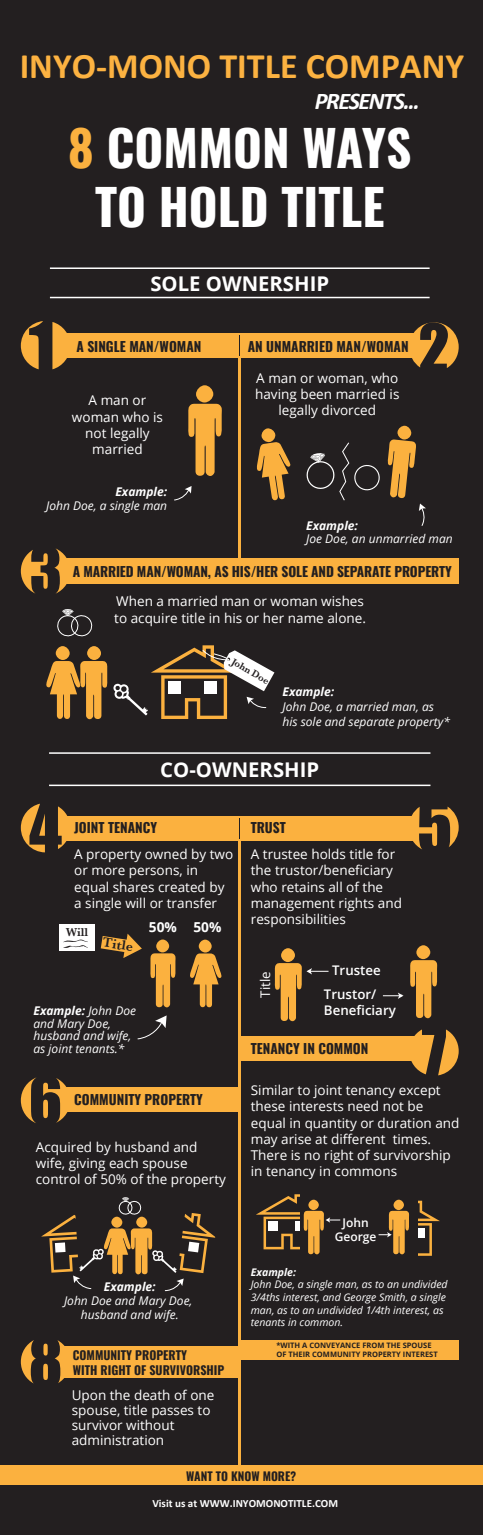
<style>
.page{position:relative;width:483px;height:1535px;background:#fff}
.page>*{position:absolute;margin:0;border:0;box-sizing:border-box;transform-origin:0 0}
.t1{font:700 49.35px/59.2px "Oswald";color:#fff;text-align:center}
.t2{font:700 36px "Calibri";color:#fcb241}
.t3{font:italic 700 24px "Calibri";letter-spacing:-.06em;color:#fff}
.t4{font:700 20.25px "Open Sans";color:#fff}
.t5{font:700 13.65px "Open Sans";color:#fff}
.t6{font:600 13.65px "Baskerville";color:#231f20}
.t7{font:13.5px/16.2px "Open Sans";color:#fff}
.t8{font:700 13.5px "Oswald";color:#231f20}
.t9{font:600 13.2px/16.2px "Open Sans";color:#fff}
.t10{font:13.2px "Open Sans";color:#fff}
.t11{font:italic 12px/14.7px "Open Sans";color:#fff}
.t12{font:700 12px/14.4px "Oswald";color:#231f20}
.t13{font:italic 700 12px "Open Sans";color:#fff}
.t14{font:600 12px/13.5px "Open Sans";color:#fff;text-align:center}
.t15{font:700 11.85px "Oswald";color:#231f20}
.t16{font:600 11.85px "Baskerville";color:#231f20}
.t17{font:700 11.1px "Calibri";color:#fff}
.t18{font:italic 10.5px/12.6px "Open Sans";color:#fff}
.t19{font:italic 700 10.5px "Open Sans";color:#fff}
.t20{font:600 10.05px "Baskerville";color:#231f20}
.t21{font:700 7.5px/9px "Open Sans";color:#231f20}
.s1{color:#fbb13f}
.s2{font-weight:700}
</style>
<div class="page">
<div style="left:0;top:0;width:482px;height:1535px;background:#231f20"></div>
<svg style="left:57px;top:609px;width:36px;height:28px"></svg>
<div style="left:63px;top:1087px;width:176px;height:24px;background:#fbb13f"></div>
<div style="left:239px;top:1037px;width:177px;height:24px;background:#fbb13f"></div>
<div style="left:64px;top:816px;width:352px;height:24px;background:#fbb13f"></div>
<hr style="left:50px;top:267px;width:379px;height:2px;background:#fff">
<hr style="left:50px;top:297px;width:379px;height:1px;background:#fff">
<hr style="left:49px;top:752px;width:381px;height:2px;background:#fff">
<hr style="left:49px;top:784px;width:381px;height:2px;background:#fff">
<svg style="left:21px;top:321px;width:22px;height:48px"></svg>
<svg style="left:52px;top:322px;width:18px;height:47px"></svg>
<svg style="left:21px;top:550px;width:27px;height:43px"></svg>
<svg style="left:54px;top:548px;width:16px;height:46px"></svg>
<div style="left:66px;top:334px;width:352px;height:24px;background:#fbb13f"></div>
<div style="left:66px;top:558px;width:392px;height:25px;background:#fbb13f"></div>
<svg style="left:188px;top:385px;width:34px;height:91px"></svg>
<svg style="left:256px;top:428px;width:35px;height:72px"></svg>
<svg style="left:46px;top:646px;width:61px;height:73px"></svg>
<svg style="left:113px;top:645px;width:161px;height:74px"></svg>
<svg style="left:408px;top:322px;width:50px;height:46px"></svg>
<hr style="left:238px;top:353px;width:2px;height:208px;background:#fbb13f">
<svg style="left:239px;top:335px;width:1px;height:21px"></svg>
<svg style="left:43px;top:1343px;width:5px;height:12px"></svg>
<svg style="left:43px;top:1363px;width:5px;height:17px"></svg>
<svg style="left:21px;top:1340px;width:15px;height:43px"></svg>
<svg style="left:55px;top:1340px;width:10px;height:43px"></svg>
<svg style="left:21px;top:1077px;width:16px;height:46px"></svg>
<svg style="left:43px;top:1078px;width:27px;height:45px"></svg>
<svg style="left:408px;top:806px;width:50px;height:43px"></svg>
<svg style="left:21px;top:803px;width:24px;height:49px"></svg>
<svg style="left:58px;top:806px;width:12px;height:43px"></svg>
<div style="left:62px;top:1346px;width:177px;height:32px;background:#fbb13f"></div>
<div style="left:0;top:1465px;width:482px;height:20px;background:#fbb13f"></div>
<div style="left:239px;top:1340px;width:219px;height:20px;background:#fbb13f"></div>
<hr style="left:238px;top:818px;width:2px;height:282px;background:#fbb13f">
<hr style="left:238px;top:1093px;width:2px;height:372px;background:#fbb13f">
<svg style="left:239px;top:818px;width:1px;height:20px"></svg>
<svg style="left:408px;top:1029px;width:50px;height:46px"></svg>
<svg style="left:190px;top:939px;width:32px;height:68px"></svg>
<svg style="left:150px;top:939px;width:25px;height:68px"></svg>
<div style="left:59px;top:925px;width:35px;height:26px;background:#fff"></div>
<svg style="left:63px;top:939px;width:25px;height:9px"></svg>
<svg style="left:101px;top:933px;width:41px;height:25px"></svg>
<svg style="left:418px;top:1200px;width:21px;height:55px"></svg>
<div style="left:418px;top:1228px;width:6px;height:9px;background:#fff"></div>
<svg style="left:256px;top:1194px;width:84px;height:60px"></svg>
<svg style="left:378px;top:1199px;width:30px;height:55px"></svg>
<svg style="left:410px;top:945px;width:26px;height:73px"></svg>
<svg style="left:274px;top:948px;width:54px;height:73px"></svg>
<svg style="left:382px;top:992px;width:21px;height:7px"></svg>
<svg style="left:306px;top:425px;width:119px;height:101px"></svg>
<svg style="left:174px;top:486px;width:17px;height:15px"></svg>
<svg style="left:137px;top:1015px;width:29px;height:25px"></svg>
<svg style="left:41px;top:1197px;width:175px;height:94px"></svg>
<h2 class="t2" style="left:20px;top:40px;width:445px">INYO-MONO TITLE COMPANY</h2>
<h3 class="t3" style="left:314px;top:84px;width:107px">PRESENTS...</h3>
<h1 class="t1" style="left:68px;top:121px;width:345px"><span class="s1">8</span> COMMON WAYS<br>TO HOLD TITLE</h1>
<h3 class="t4" style="left:150px;top:269px;width:180px">SOLE OWNERSHIP</h3>
<p class="t8" style="left:76px;top:339px;width:126px">A SINGLE MAN/WOMAN</p>
<p class="t7" style="left:72px;top:392px;width:92px;text-align:center">A man or woman who is not legally married</p>
<p class="t13" style="left:115px;top:483px;width:53px">Example:</p>
<p class="t11" style="left:46px;top:498px;width:122px">John Doe, a single man</p>
<p class="t8" style="left:247px;top:339px;width:162px">AN UNMARRIED MAN/WOMAN</p>
<p class="t7" style="left:255px;top:369px;width:146px;text-align:center">A man or woman, who having been married is legally divorced</p>
<p class="t13" style="left:306px;top:517px;width:53px">Example:</p>
<p class="t11" style="left:306px;top:531px;width:148px">Joe Doe, an unmarried man</p>
<p class="t8" style="left:73px;top:564px;width:380px">A MARRIED MAN/WOMAN, AS HIS/HER SOLE AND SEPARATE PROPERTY</p>
<p class="t7" style="left:114px;top:593px;width:253px">When a married man or woman wishes to acquire title in his or her name alone.</p>
<p class="t20" style="left:236px;top:655px;width:43px;rotate:30deg">John Doe</p>
<p class="t13" style="left:282px;top:683px;width:53px">Example:</p>
<p class="t11" style="left:282px;top:699px;width:169px">John Doe, a married man, as his sole and separate property*</p>
<h3 class="t4" style="left:160px;top:755px;width:160px">CO-OWNERSHIP</h3>
<p class="t8" style="left:74px;top:821px;width:84px">JOINT TENANCY</p>
<p class="t7" style="left:74px;top:846px;width:160px">A property owned by two or more persons, in equal shares created by a single will or transfer</p>
<p class="t16" style="left:66px;top:924px;width:24px">Will</p>
<p class="t5" style="left:149px;top:917px;width:74px">50% 50%</p>
<p class="t6" style="left:104px;top:932px;width:32px;rotate:9deg">Title</p>
<p class="t8" style="left:250px;top:821px;width:37px">TRUST</p>
<p class="t7" style="left:250px;top:846px;width:152px">A trustee holds title for the trustor/beneficiary who retains all of the management rights and responsibilities</p>
<p class="t9" style="left:331px;top:962px;width:50px">Trustee</p>
<p class="t10" style="left:256px;top:998px;width:28px;rotate:-90deg">Title</p>
<p class="t9" style="left:323px;top:986px;width:73px">Trustor/<br>Beneficiary</p>
<p class="t11" style="left:33px;top:1003px;width:104px;line-height:13.5px"><span class="s2">Example:</span> John Doe and Mary Doe,</p>
<p class="t11" style="left:33px;top:1029px;width:99px;line-height:12.3px">husband and wife, as joint tenants.*</p>
<p class="t8" style="left:250px;top:1041px;width:119px">TENANCY IN COMMON</p>
<p class="t7" style="left:250px;top:1082px;width:210px">Similar to joint tenancy except these interests need not be equal in quantity or duration and may arise at different times.<br>There is no right of survivorship in tenancy in commons</p>
<p class="t8" style="left:74px;top:1092px;width:130px">COMMUNITY PROPERTY</p>
<p class="t7" style="left:36px;top:1138px;width:191px">Acquired by husband and wife, giving each spouse control of 50% of the property</p>
<p class="t13" style="left:104px;top:1277px;width:53px">Example:</p>
<p class="t11" style="left:64px;top:1293px;width:130px;text-align:center">John Doe and Mary Doe, husband and wife.</p>
<p class="t12" style="left:73px;top:1349px;width:153px">COMMUNITY PROPERTY<br>WITH RIGHT OF SURVIVORSHIP</p>
<p class="t7" style="left:72px;top:1387px;width:144px;line-height:15px">Upon the death of one spouse, title passes to survivor without administration</p>
<p class="t14" style="left:334px;top:1215px;width:43px">John<br>George</p>
<p class="t19" style="left:250px;top:1264px;width:47px">Example:</p>
<p class="t18" style="left:250px;top:1278px;width:198px">John Doe, a single man, as to an undivided 3/4ths interest, and George Smith, a single man, as to an undivided 1/4th interest, as tenants in common.</p>
<p class="t21" style="left:276px;top:1341px;width:163px">*WITH A CONVEYANCE FROM THE SPOUSE<br>OF THEIR COMMUNITY PROPERTY INTEREST</p>
<p class="t15" style="left:186px;top:1470px;width:111px">WANT TO KNOW MORE?</p>
<p class="t17" style="left:152px;top:1495px;width:187px">Visit us at WWW.INYOMONOTITLE.COM</p>
</div>
